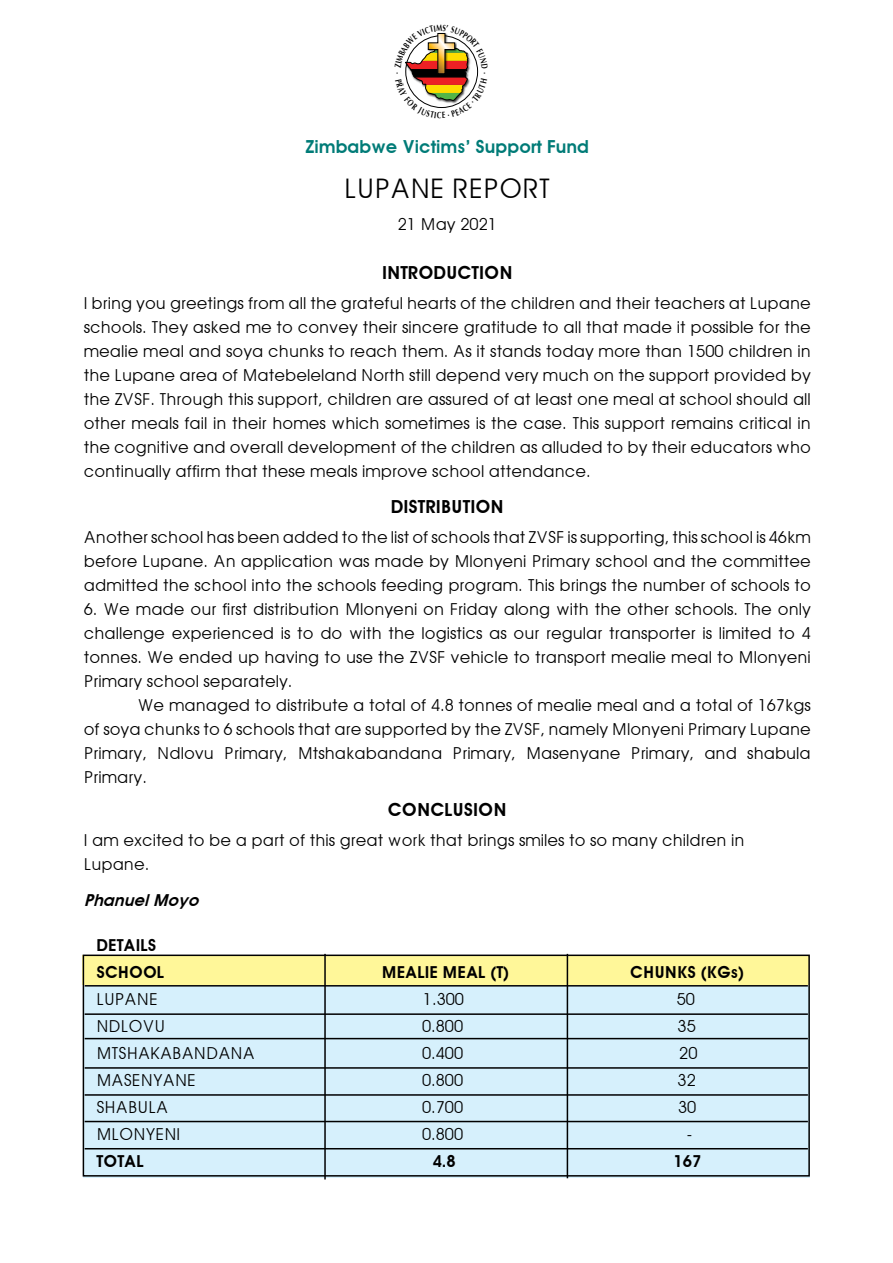
<style>
.page{position:relative;width:893px;height:1263px;background:#fff}
.page>*{position:absolute;margin:0;border:0;box-sizing:border-box;transform-origin:0 0}
.t1{font:27px "Avant Garde";color:#000}
.t2{font:600 18px "Avant Garde";color:#000}
.t3{font:600 18px "Avant Garde";color:#007b77}
.t4{font:16.5px/24px "Avant Garde";color:#000;text-align:justify}
.t5{font:600 16.5px/27px "Avant Garde";color:#000}
.t6{font:italic 600 16.5px "Avant Garde";color:#000}
.t7{font:700 9px "Optima";color:#000;scale:.73 1}
</style>
<div class="page">
<div style="left:83px;top:955px;width:726px;height:30px;background:#fff799"></div>
<div style="left:83px;top:986px;width:726px;height:191px;background:#d6f0fc"></div>
<div style="left:83px;top:954px;width:727px;height:222px;border:2px solid #000"></div>
<hr style="left:324px;top:954px;width:2px;height:225px;background:#000">
<hr style="left:567px;top:954px;width:1px;height:224px;background:#000">
<hr style="left:85px;top:985px;width:723px;height:1px;background:#000">
<hr style="left:85px;top:1013px;width:723px;height:2px;background:#000">
<hr style="left:85px;top:1038px;width:723px;height:1px;background:#000">
<hr style="left:85px;top:1067px;width:723px;height:2px;background:#000">
<hr style="left:85px;top:1094px;width:723px;height:2px;background:#000">
<hr style="left:85px;top:1121px;width:723px;height:1px;background:#000">
<hr style="left:85px;top:1148px;width:723px;height:1px;background:#000">
<svg style="left:405px;top:32px;width:74px;height:76px"></svg>
<p class="t7" style="left:390px;top:74px;width:4px;rotate:-90deg">.</p>
<p class="t7" style="left:477px;top:74px;width:4px;rotate:-90deg">.</p>
<p class="t7" style="left:476px;top:80px;width:4px;rotate:-90deg">.</p>
<p class="t3" style="left:305px;top:135px;width:285px">Zimbabwe Victims’ Support Fund</p>
<h1 class="t1" style="left:344px;top:172px;width:208px">LUPANE REPORT</h1>
<p class="t4" style="left:398px;top:212px;width:101px">21 May 2021</p>
<p class="t3" style="left:304px;top:140px;width:285px">Zimbabwe Victims’ Support Fund</p>
<h1 class="t1" style="left:343px;top:177px;width:208px">LUPANE REPORT</h1>
<p class="t4" style="left:397px;top:217px;width:101px">21 May 2021</p>
<p class="t2" style="left:382px;top:262px;width:132px">INTRODUCTION</p>
<p class="t4" style="left:84px;top:291px;width:729px">I bring you greetings from all the grateful hearts of the children and their teachers at Lupane schools. They asked me to convey their sincere gratitude to all that made it possible for the mealie meal and soya chunks to reach them. As it stands today more than 1500 children in the Lupane area of Matebeleland North still depend very much on the support provided by the ZVSF. Through this support, children are assured of at least one meal at school should all other meals fail in their homes which sometimes is the case. This support remains critical in the cognitive and overall development of the children as alluded to by their educators who continually affirm that these meals improve school attendance.</p>
<p class="t2" style="left:391px;top:496px;width:115px">DISTRIBUTION</p>
<p class="t4" style="left:84px;top:525px;width:729px">Another school has been added to the list of schools that ZVSF is supporting, this school is 46km before Lupane. An application was made by Mlonyeni Primary school and the committee admitted the school into the schools feeding program. This brings the number of schools to</p>
<p class="t4" style="left:84px;top:597px;width:729px">6. We made our first distribution Mlonyeni on Friday along with the other schools. The only challenge experienced is to do with the logistics as our regular transporter is limited to 4 tonnes. We ended up having to use the ZVSF vehicle to transport mealie meal to Mlonyeni Primary school separately.</p>
<p class="t4" style="left:84px;top:693px;width:729px;text-indent:54px">We managed to distribute a total of 4.8 tonnes of mealie meal and a total of 167kgs of soya chunks to 6 schools that are supported by the ZVSF, namely Mlonyeni Primary Lupane Primary, Ndlovu Primary, Mtshakabandana Primary, Masenyane Primary, and shabula Primary.</p>
<p class="t2" style="left:388px;top:799px;width:120px">CONCLUSION</p>
<p class="t4" style="left:84px;top:828px;width:662px">I am excited to be a part of this great work that brings smiles to so many children in<br>Lupane.</p>
<p class="t6" style="left:84px;top:890px;width:121px">PhanuelMoyo</p>
<p class="t2" style="left:381px;top:267px;width:132px">INTRODUCTION</p>
<p class="t4" style="left:83px;top:296px;width:729px">I bring you greetings from all the grateful hearts of the children and their teachers at Lupane schools. They asked me to convey their sincere gratitude to all that made it possible for the mealie meal and soya chunks to reach them. As it stands today more than 1500 children in the Lupane area of Matebeleland North still depend very much on the support provided by the ZVSF. Through this support, children are assured of at least one meal at school should all other meals fail in their homes which sometimes is the case. This support remains critical in the cognitive and overall development of the children as alluded to by their educators who continually affirm that these meals improve school attendance.</p>
<p class="t2" style="left:390px;top:501px;width:115px">DISTRIBUTION</p>
<p class="t4" style="left:83px;top:530px;width:729px">Another school has been added to the list of schools that ZVSF is supporting, this school is 46km before Lupane. An application was made by Mlonyeni Primary school and the committee admitted the school into the schools feeding program. This brings the number of schools to</p>
<p class="t4" style="left:83px;top:602px;width:729px;text-align:left">6. We made our first distribution Mlonyeni on Friday along with the other schools. The only challenge experienced is to do with the logistics as our regular transporter is limited to 4 tonnes. We ended up having to use the ZVSF vehicle to transport mealie meal to Mlonyeni Primary school separately.<br>We managed to distribute a total of 4.8 tonnes of mealie meal and a total of 167kgs of soya chunks to 6 schools that are supported by the ZVSF, namely Mlonyeni Primary Lupane Primary, Ndlovu Primary, Mtshakabandana Primary, Masenyane Primary, and shabula Primary.</p>
<p class="t6" style="left:83px;top:888px;width:121px">PhanuelMoyo</p>
<p class="t5" style="left:97px;top:932px;width:69px">DETAILS<br>SCHOOL</p>
<p class="t5" style="left:382px;top:959px;width:129px">MEALIE MEAL (T)</p>
<p class="t5" style="left:630px;top:959px;width:116px">CHUNKS (KGs)</p>
<p class="t4" style="left:96px;top:987px;width:63px">LUPANE</p>
<p class="t4" style="left:423px;top:987px;width:43px">1.300</p>
<p class="t4" style="left:677px;top:987px;width:20px">50</p>
<p class="t4" style="left:96px;top:1014px;width:70px">NDLOVU</p>
<p class="t4" style="left:422px;top:1014px;width:43px">0.800</p>
<p class="t4" style="left:678px;top:1014px;width:20px">35</p>
<p class="t4" style="left:96px;top:1041px;width:160px">MTSHAKABANDANA</p>
<p class="t4" style="left:422px;top:1041px;width:43px">0.400</p>
<p class="t4" style="left:679px;top:1041px;width:20px">20</p>
<p class="t4" style="left:96px;top:1068px;width:101px">MASENYANE</p>
<p class="t4" style="left:422px;top:1068px;width:43px">0.800</p>
<p class="t4" style="left:678px;top:1068px;width:20px">32</p>
<p class="t4" style="left:96px;top:1095px;width:73px">SHABULA</p>
<p class="t4" style="left:422px;top:1095px;width:43px">0.700</p>
<p class="t4" style="left:678px;top:1095px;width:20px">30</p>
<p class="t4" style="left:96px;top:1122px;width:85px">MLONYENI</p>
<p class="t4" style="left:422px;top:1122px;width:43px">0.800</p>
<p class="t4" style="left:687px;top:1122px;width:7px">-</p>
<p class="t5" style="left:97px;top:1148px;width:49px">TOTAL</p>
<p class="t5" style="left:433px;top:1148px;width:25px">4.8</p>
<p class="t5" style="left:673px;top:1148px;width:29px">167</p>
</div>
